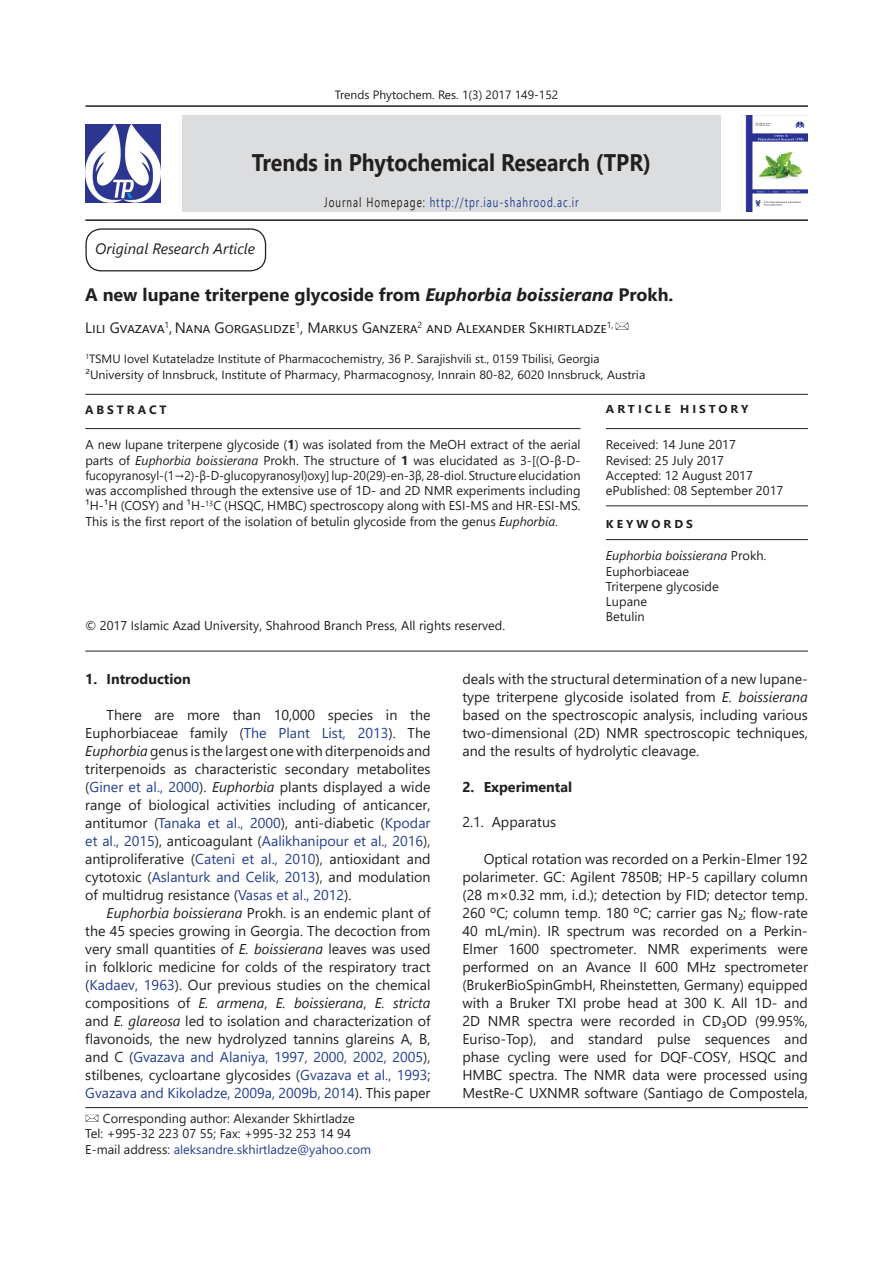
<style>
.page{position:relative;width:893px;height:1263px;background:#fff}
.page>*{position:absolute;margin:0;border:0;box-sizing:border-box;transform-origin:0 0}
.t1{font:700 24px "Segoe UI";color:#231f20;scale:.89 1}
.t2{font:700 18px "Segoe UI";color:#231f20}
.Authors{font:15px "Segoe UI";color:#231f20}
.t3{font:italic 15px "Segoe UI";color:#231f20}
.Main_Text{font:14.25px/18px "Segoe UI";color:#231f20;text-align:justify}
.t4{font:700 14.25px "Segoe UI";color:#231f20}
.t5{font:13.5px "Segoe UI";letter-spacing:.1em;color:#253f8e;scale:.74 1}
.Abstract{font:12.75px/15.3px "Segoe UI";color:#231f20;text-align:justify}
.Corresponding_Author{font:12.75px "Segoe UI";color:#231f20}
.Main_Text-2{font:12.75px "Segoe UI";color:#231f20}
.Corresponding_Author-2{font:12.75px "Segoe UI";color:#253f8e}
.Abstract-2{font:italic 12.75px "Segoe UI";color:#231f20}
.Affinity{font:12px "Segoe UI";color:#231f20}
.Affinity-2{font:12px "Segoe UI";color:#231f20;scale:1.04 1}
.t6{font:700 12px "Segoe UI";letter-spacing:.25em;color:#231f20}
.t7{font:700 11.4px "Segoe UI";letter-spacing:.25em;color:#231f20;scale:1.05 1}
.s1{color:#231f20}
.s2{font-style:italic}
.s3{font-weight:700}
.s4{font-style:normal}
.s5{color:#253f8e}
</style>
<div class="page">
<div style="left:182px;top:116px;width:539px;height:96px;background:#dcdddf"></div>
<hr style="left:85px;top:219px;width:723px;height:2px;background:#231f20">
<hr style="left:85px;top:105px;width:723px;height:2px;background:#231f20">
<div style="left:85px;top:228px;width:181px;height:43px;border:1px solid #231f20;border-radius:15px"></div>
<hr style="left:85px;top:651px;width:723px;height:1px;background:#231f20">
<hr style="left:606px;top:505px;width:202px;height:1px;background:#231f20">
<hr style="left:606px;top:539px;width:202px;height:1px;background:#231f20">
<hr style="left:85px;top:1107px;width:723px;height:1px;background:#231f20">
<hr style="left:85px;top:394px;width:723px;height:1px;background:#231f20">
<hr style="left:85px;top:428px;width:495px;height:1px;background:#231f20">
<hr style="left:606px;top:428px;width:202px;height:1px;background:#231f20">
<img style="left:85px;top:125px;width:76px;height:78px">
<img style="left:741px;top:116px;width:67px;height:96px">
<img style="left:615px;top:322px;width:14px;height:8px">
<img style="left:85px;top:1114px;width:14px;height:7px">
<p class="Affinity" style="left:335px;top:85px;width:225px">Trends Phytochem. Res. 1(3) 2017 149-152</p>
<p class="t1" style="left:252px;top:143px;width:450px">Trends in Phytochemical Research (TPR)</p>
<p class="t5" style="left:324px;top:192px;width:345px"><span class="s1">Journal Homepage:</span> http://tpr.iau-shahrood.ac.ir</p>
<p class="t3" style="left:95px;top:237px;width:161px">Original Research Article</p>
<p class="t2" style="left:85px;top:280px;width:590px">A new lupane triterpene glycoside from <span class="s2">Euphorbia boissierana</span> Prokh.</p>
<p class="Authors" style="left:85px;top:316px;width:530px">Lili Gvazava<sup>1</sup>, Nana Gorgaslidze<sup>1</sup>, Markus Ganzera<sup>2</sup> and Alexander Skhirtladze<sup>1,</sup></p>
<p class="Affinity" style="left:85px;top:349px;width:516px"><sup>1</sup>TSMU Iovel Kutateladze Institute of Pharmacochemistry, 36 P. Sarajishvili st., 0159 Tbilisi, Georgia</p>
<p class="Affinity-2" style="left:85px;top:365px;width:540px">²University of Innsbruck, Institute of Pharmacy, Pharmacognosy, Innrain 80-82, 6020 Innsbruck, Austria</p>
<p class="t6" style="left:85px;top:400px;width:83px">ABSTRACT</p>
<p class="t7" style="left:606px;top:400px;width:137px">ARTICLE HISTORY</p>
<p class="Abstract" style="left:85px;top:437px;width:497px">A new lupane triterpene glycoside (<span class="s3">1</span>) was isolated from the MeOH extract of the aerial parts of <span class="s2">Euphorbia boissierana</span> Prokh. The structure of <span class="s3">1</span> was elucidated as 3-[(O-β-D&shy;fucopyranosyl-(1→2)-β-D-glucopyranosyl)oxy] lup-20(29)-en-3β, 28-diol. Structure elucidation was accomplished through the extensive use of 1D- and 2D NMR experiments including ¹H-¹H (COSY) and ¹H-<sup>13</sup>C (HSQC, HMBC) spectroscopy along with ESI-MS and HR-ESI-MS.<br>This is the first report of the isolation of betulin glycoside from the genus <span class="s2">Euphorbia</span>.</p>
<p class="Abstract" style="left:606px;top:437px;width:131px">Received: 14 June 2017</p>
<p class="Abstract" style="left:606px;top:452px;width:120px">Revised: 25 July 2017</p>
<p class="Abstract" style="left:606px;top:467px;width:149px">Accepted: 12 August 2017</p>
<p class="Abstract" style="left:606px;top:483px;width:179px">ePublished: 08 September 2017</p>
<p class="t7" style="left:606px;top:514px;width:84px">KEYWORDS</p>
<p class="Main_Text-2" style="left:85px;top:615px;width:422px">© 2017 Islamic Azad University, Shahrood Branch Press, All rights reserved.</p>
<p class="Abstract-2" style="left:606px;top:545px;width:162px">Euphorbia boissierana <span class="s4">Prokh.</span></p>
<p class="Abstract" style="left:606px;top:563px;width:85px">Euphorbiaceae</p>
<p class="Abstract" style="left:606px;top:578px;width:114px">Triterpene glycoside</p>
<p class="Abstract" style="left:606px;top:594px;width:43px">Lupane</p>
<p class="Abstract" style="left:606px;top:609px;width:40px">Betulin</p>
<p class="t4" style="left:85px;top:667px;width:107px">1. Introduction</p>
<p class="Main_Text" style="left:85px;top:706px;width:347px;text-indent:21px">There are more than 10,000 species in the Euphorbiaceae family (<span class="s5">The Plant List, 2013</span>). The <span class="s2">Euphorbia</span> genus is the largest one with diterpenoids and triterpenoids as characteristic secondary metabolites (<span class="s5">Giner et al., 2000</span>). <span class="s2">Euphorbia</span> plants displayed a wide range of biological activities including of anticancer, antitumor (<span class="s5">Tanaka et al., 2000</span>), anti-diabetic (<span class="s5">Kpodar et al., 2015</span>), anticoagulant (<span class="s5">Aalikhanipour et al., 2016</span>), antiproliferative (<span class="s5">Cateni et al., 2010</span>), antioxidant and cytotoxic (<span class="s5">Aslanturk and Celik, 2013</span>), and modulation of multidrug resistance (<span class="s5">Vasas et al., 2012</span>).</p>
<p class="Main_Text" style="left:85px;top:904px;width:347px;text-indent:21px"><span class="s2">Euphorbia boissierana</span> Prokh. is an endemic plant of the 45 species growing in Georgia. The decoction from very small quantities of <span class="s2">E. boissierana</span> leaves was used in folkloric medicine for colds of the respiratory tract (<span class="s5">Kadaev, 1963</span>). Our previous studies on the chemical compositions of <span class="s2">E. armena</span>, <span class="s2">E. boissierana</span>, <span class="s2">E. stricta </span>and <span class="s2">E. glareosa</span> led to isolation and characterization of flavonoids, the new hydrolyzed tannins glareins A, B, and C (<span class="s5">Gvazava and Alaniya, 1997, 2000, 2002, 2005</span>), stilbenes, cycloartane glycosides (<span class="s5">Gvazava et al., 1993</span>; <span class="s5">Gvazava and Kikoladze, 2009a, 2009b, 2014</span>). This paper</p>
<p class="Corresponding_Author" style="left:103px;top:1108px;width:254px">Corresponding author: Alexander Skhirtladze</p>
<p class="Corresponding_Author" style="left:85px;top:1124px;width:267px">Tel: +995-32 223 07 55; Fax: +995-32 253 14 94</p>
<p class="Corresponding_Author-2" style="left:85px;top:1139px;width:287px"><span class="s1">E-mail address:</span> aleksandre.skhirtladze@yahoo.com</p>
<p class="Main_Text" style="left:462px;top:670px;width:347px">deals with the structural determination of a new lupane&shy;type triterpene glycoside isolated from <span class="s2">E. boissierana </span>based on the spectroscopic analysis, including various two-dimensional (2D) NMR spectroscopic techniques, and the results of hydrolytic cleavage.</p>
<p class="t4" style="left:462px;top:775px;width:111px">2. Experimental</p>
<p class="Main_Text" style="left:462px;top:813px;width:95px">2.1. Apparatus</p>
<p class="Main_Text" style="left:462px;top:850px;width:347px;text-indent:21px">Optical rotation was recorded on a Perkin-Elmer 192 polarimeter. GC: Agilent 7850B; HP-5 capillary column (28 m×0.32 mm, i.d.); detection by FID; detector temp.<br>260 ºC; column temp. 180 ºC; carrier gas N₂; flow-rate 40 mL/min). IR spectrum was recorded on a Perkin-Elmer 1600 spectrometer. NMR experiments were performed on an Avance II 600 MHz spectrometer (BrukerBioSpinGmbH, Rheinstetten, Germany) equipped with a Bruker TXI probe head at 300 K. All 1D- and 2D NMR spectra were recorded in CD₃OD (99.95%, Euriso-Top), and standard pulse sequences and phase cycling were used for DQF-COSY, HSQC and HMBC spectra. The NMR data were processed using MestRe-C UXNMR software (Santiago de Compostela,</p>
</div>
